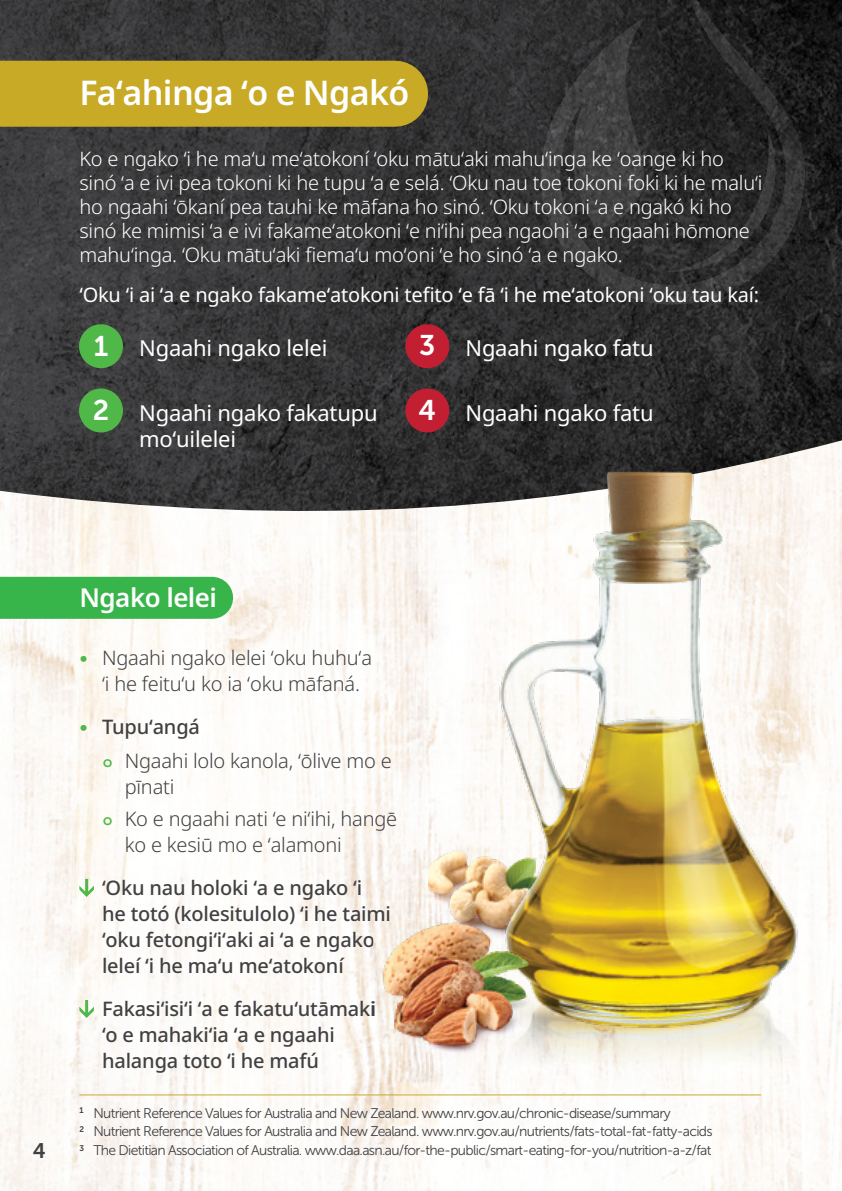
<style>
.page{position:relative;width:842px;height:1191px;background:#fff}
.page>*{position:absolute;margin:0;border:0;box-sizing:border-box;transform-origin:0 0}
.t1{font:600 34px "Noto Sans";letter-spacing:-.02em;color:#fff}
.t2{font:28.4px "Museo Sans 700";color:#fff}
.t3{font:600 26px "Noto Sans";letter-spacing:-.02em;color:#fff}
.t4{font:22px/26.4px "Noto Sans";letter-spacing:-.01em;color:#fff}
.t5{font:21px "Museo Sans 700";color:#414042}
.t6{font:300 20px/24px "Noto Sans";letter-spacing:-.01em;color:#fff}
.t7{font:500 20px/26px "Noto Sans";letter-spacing:-.01em;color:#414042}
.t8{font:300 20px/26px "Noto Sans";letter-spacing:-.01em;color:#414042}
.t9{font:20px "Noto Sans";letter-spacing:-.01em;color:#fff}
.t10{font:14px/18.8px "Museo Sans 300";letter-spacing:-.05em;color:#414042}
.s1{font-family:"Museo Sans 300";font-weight:400;font-size:21px;color:#50b848}
.s2{font-weight:500}
.s3{font-weight:400;font-size:26px;color:#50b848}
</style>
<div class="page">
<img style="left:0;top:513px;width:842px;height:678px">
<img style="left:0;top:0;width:842px;height:513px">
<svg style="left:539px;top:0;width:266px;height:305px;background:#2c2c2d"></svg>
<svg style="left:665px;top:128px;width:110px;height:144px;background:#2b2a2b"></svg>
<svg style="left:597px;top:16px;width:51px;height:213px;background:#3a393b"></svg>
<div style="left:0;top:61px;width:395px;height:66px;background:#c8aa27"></div>
<div style="left:405px;top:324px;width:44px;height:44px;background:#c22032;border-radius:50%"></div>
<div style="left:405px;top:388px;width:44px;height:44px;background:#c22032;border-radius:50%"></div>
<div style="left:79px;top:324px;width:44px;height:44px;background:#50b848;border-radius:50%"></div>
<div style="left:79px;top:388px;width:44px;height:44px;background:#50b848;border-radius:50%"></div>
<hr style="left:79px;top:1094px;width:682px;height:1px;background:#c8aa27">
<div style="left:0;top:577px;width:212px;height:42px;background:#38b54a"></div>
<svg style="left:79px;top:879px;width:15px;height:18px"></svg>
<svg style="left:79px;top:1000px;width:15px;height:18px"></svg>
<img style="left:375px;top:913px;width:99px;height:145px">
<img style="left:428px;top:835px;width:46px;height:106px">
<img style="left:474px;top:459px;width:368px;height:613px">
<svg style="left:664px;top:582px;width:31px;height:142px"></svg>
<h1 class="t1" style="left:79px;top:73px;width:331px">Faʻahinga ʻo e Ngakó</h1>
<p class="t6" style="left:79px;top:147px;width:685px">Ko e ngako ʻi he maʻu meʻatokoní ʻoku mātuʻaki mahuʻinga ke ʻoange ki ho sinó ʻa e ivi pea tokoni ki he tupu ʻa e selá. ʻOku nau toe tokoni foki ki he maluʻi ho ngaahi ʻōkaní pea tauhi ke māfana ho sinó. ʻOku tokoni ʻa e ngakó ki ho sinó ke mimisi ʻa e ivi fakameʻatokoni ʻe niʻihi pea ngaohi ʻa e ngaahi hōmone mahuʻinga. ʻOku mātuʻaki fiemaʻu moʻoni ʻe ho sinó ʻa e ngako.</p>
<p class="t9" style="left:79px;top:283px;width:681px">ʻOku ʻi ai ʻa e ngako fakameʻatokoni tefito ʻe fā ʻi he meʻatokoni ʻoku tau kaí:</p>
<p class="t4" style="left:465px;top:336px;width:190px">Ngaahi ngako fatu</p>
<h2 class="t2" style="left:419px;top:329px;width:18px">3</h2>
<h2 class="t2" style="left:94px;top:330px;width:16px">1</h2>
<p class="t4" style="left:139px;top:335px;width:190px">Ngaahi ngako lelei</p>
<h2 class="t2" style="left:93px;top:394px;width:18px">2</h2>
<p class="t4" style="left:139px;top:400px;width:240px">Ngaahi ngako fakatupu moʻuilelei</p>
<h2 class="t2" style="left:419px;top:394px;width:19px">4</h2>
<p class="t4" style="left:465px;top:400px;width:190px">Ngaahi ngako fatu</p>
<p class="t5" style="left:33px;top:1139px;width:15px">4</p>
<h3 class="t3" style="left:79px;top:583px;width:139px">Ngako lelei</h3>
<p class="t8" style="left:79px;top:645px;width:294px;text-align:center"><span class="s1">•</span> Ngaahi ngako lelei ʻoku huhuʻa ʻi he feituʻu ko ia ʻoku māfaná.</p>
<p class="t8" style="left:102px;top:709px;width:291px;line-height:34.6px;text-indent:-23px"><span class="s1">•</span> <span class="s2">Tupuʻangá<br></span><span class="s3">°</span> Ngaahi lolo kanola, ʻōlive mo e</p>
<p class="t8" style="left:102px;top:771px;width:297px;line-height:31.6px;text-indent:23px">pīnati<br><span class="s3">°</span> Ko e ngaahi nati ʻe niʻihi, hangē</p>
<p class="t8" style="left:125px;top:832px;width:219px">ko e kesiū mo e ʻalamoni</p>
<p class="t7" style="left:102px;top:875px;width:290px">ʻOku nau holoki ʻa e ngako ʻi he totó (kolesitulolo) ʻi he taimi ʻoku fetongiʻiʻaki ai ʻa e ngako leleí ʻi he maʻu meʻatokoní</p>
<p class="t7" style="left:102px;top:996px;width:275px">Fakasiʻisiʻi ʻa e fakatuʻutāmaki ʻo e mahakiʻia ʻa e ngaahi halanga toto ʻi he mafú</p>
<p class="t10" style="left:79px;top:1103px;width:635px"><sup>1</sup> Nutrient Reference Values for Australia and New Zealand. www.nrv.gov.au/chronic-disease/summary<br><sup>2</sup> Nutrient Reference Values for Australia and New Zealand. www.nrv.gov.au/nutrients/fats-total-fat-fatty-acids<br><sup>3</sup> The Dietitian Association of Australia. www.daa.asn.au/for-the-public/smart-eating-for-you/nutrition-a-z/fat</p>
</div>
